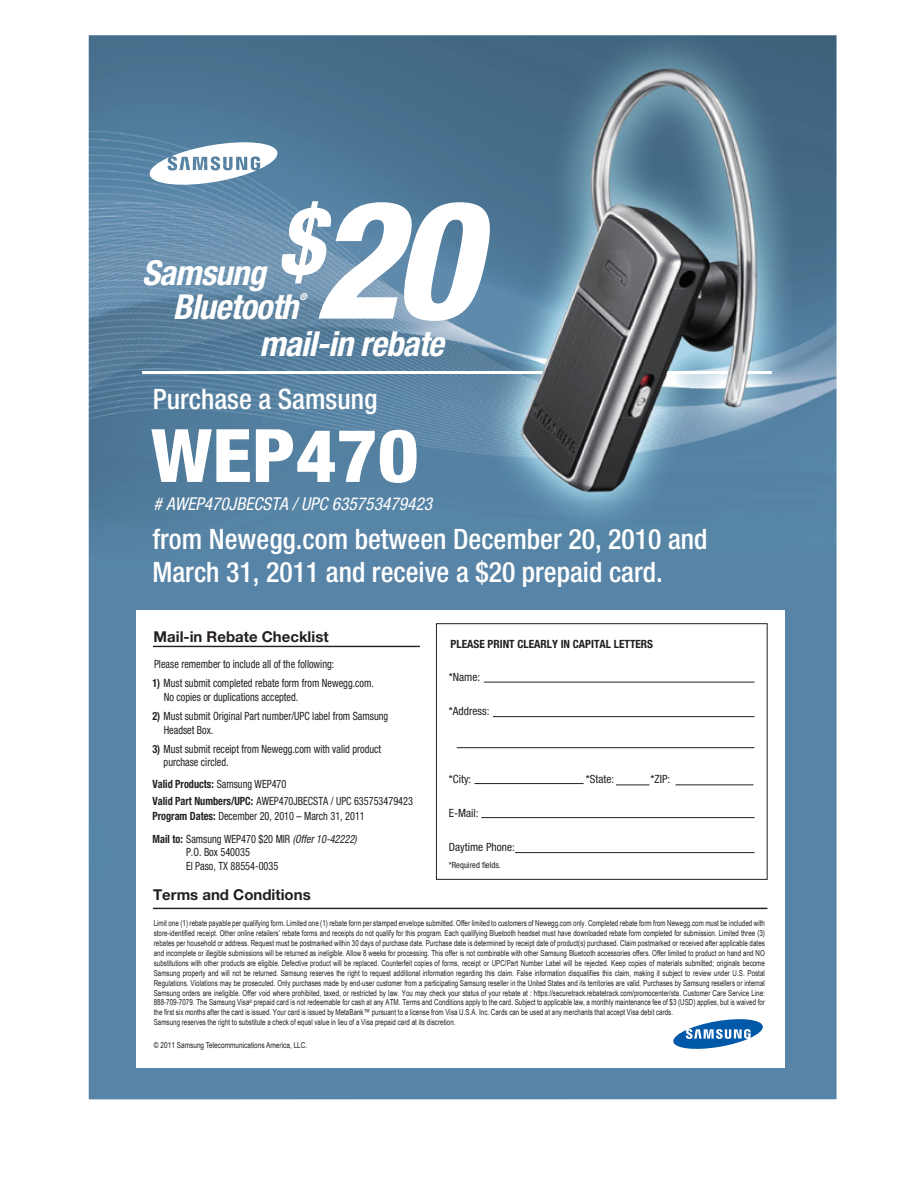
<style>
.page{position:relative;width:918px;height:1188px;background:#fff}
.page>*{position:absolute;margin:0;border:0;box-sizing:border-box;transform-origin:0 0}
.t1{font:italic 800 condensed 164.4px "Helvetica Neue LT Std";color:#fff}
.t2{font:italic 700 condensed 93.6px "Helvetica Neue LT Std";color:#fff}
.t3{font:800 condensed 73.65px "Helvetica Neue LT Std";color:#fff;scale:1.07 1}
.t4{font:italic 700 condensed 34.5px/33.6px "Helvetica Neue LT Std";letter-spacing:-.02em;color:#fff}
.t5{font:500 condensed 28.2px/33.2px "Helvetica Neue LT Std";color:#fff}
.t6{font:italic condensed 17.7px "Helvetica Neue LT Std";color:#fff}
.t7{font:700 15px "Helvetica Neue LT Std";color:#231f20}
.t8{font:condensed 11.4px/13.6px "Helvetica Neue LT Std";color:#231f20;scale:.9 1}
.t9{font:condensed 11.4px "Helvetica Neue LT Std";color:#231f20}
.t10{font:700 condensed 11.4px "Helvetica Neue LT Std";color:#231f20}
.t11{font:italic 700 condensed 9.6px "Helvetica Neue LT Std";color:#fff}
.t12{font:condensed 8.55px "Helvetica Neue LT Std";color:#231f20}
.t13{font:8.25px/9.9px "Arial Narrow";letter-spacing:.005em;color:#231f20;scale:.92 1}
.t14{font:8.25px "Arial Narrow";letter-spacing:.005em;color:#231f20;scale:.96 1}
.s1{font-weight:700}
.s2{font-style:italic}
</style>
<div class="page">
<img style="left:89px;top:35px;width:748px;height:1064px">
<svg style="left:149px;top:139px;width:129px;height:49px"></svg>
<div style="left:136px;top:610px;width:649px;height:458px;background:#fff"></div>
<hr style="left:153px;top:646px;width:267px;height:1px;background:#231f20">
<hr style="left:153px;top:908px;width:614px;height:1px;background:#231f20">
<hr style="left:484px;top:682px;width:270px;height:1px;background:#231f20">
<hr style="left:493px;top:716px;width:261px;height:1px;background:#231f20">
<hr style="left:457px;top:747px;width:297px;height:1px;background:#231f20">
<hr style="left:474px;top:783px;width:110px;height:1px;background:#231f20">
<hr style="left:616px;top:785px;width:33px;height:1px;background:#231f20">
<hr style="left:676px;top:785px;width:77px;height:1px;background:#231f20">
<hr style="left:481px;top:817px;width:273px;height:1px;background:#231f20">
<hr style="left:515px;top:852px;width:239px;height:1px;background:#231f20">
<div style="left:436px;top:623px;width:332px;height:257px;border:1px solid #231f20"></div>
<hr style="left:142px;top:371px;width:630px;height:3px;background:#fff">
<svg style="left:673px;top:1019px;width:90px;height:30px"></svg>
<h2 class="t2" style="left:278px;top:184px;width:46px">$</h2>
<h1 class="t1" style="left:313px;top:158px;width:166px">20</h1>
<h3 class="t4" style="left:173px;top:256px;width:127px;text-indent:-31px">Samsung<br>Bluetooth</h3>
<p class="t11" style="left:300px;top:291px;width:9px">®</p>
<h3 class="t4" style="left:259px;top:327px;width:186px">mail-in rebate</h3>
<h3 class="t5" style="left:153px;top:382px;width:226px">Purchase a Samsung</h3>
<h3 class="t3" style="left:151px;top:410px;width:252px">WEP470</h3>
<h3 class="t6" style="left:154px;top:493px;width:280px"># AWEP470JBECSTA / UPC 635753479423</h3>
<h3 class="t5" style="left:153px;top:522px;width:556px">from Newegg.com between December 20, 2010 and<br>March 31, 2011 and receive a $20 prepaid card.</h3>
<h3 class="t7" style="left:154px;top:627px;width:177px">Mail-in Rebate Checklist</h3>
<h3 class="t8" style="left:154px;top:657px;width:202px">Please remember to include all of the following:</h3>
<h3 class="t8" style="left:164px;top:676px;width:235px;text-indent:-11px"><span class="s1">1)</span> Must submit completed rebate form from Newegg.com.<br>No copies or duplications accepted.</h3>
<h3 class="t8" style="left:164px;top:709px;width:251px;text-indent:-11px"><span class="s1">2)</span> Must submit Original Part number/UPC label from Samsung<br>Headset Box.</h3>
<h3 class="t8" style="left:164px;top:742px;width:243px;line-height:13.2px;text-indent:-11px"><span class="s1">3)</span> Must submit receipt from Newegg.com with valid product purchase circled.</h3>
<h3 class="t8" style="left:153px;top:775px;width:291px;line-height:16.6px"><span class="s1">Valid Products:</span> Samsung WEP470<br><span class="s1">Valid Part Numbers/UPC:</span> AWEP470JBECSTA / UPC 635753479423</h3>
<h3 class="t8" style="left:153px;top:804px;width:237px;line-height:22.8px"><span class="s1">Program Dates:</span> December 20, 2010 – March 31, 2011<br><span class="s1">Mail to:</span> Samsung WEP470 $20 MIR <span class="s2">(Offer 10-42222)</span></h3>
<h3 class="t8" style="left:186px;top:845px;width:104px">P.O. Box 540035<br>El Paso, TX 88554-0035</h3>
<h3 class="t7" style="left:153px;top:885px;width:159px">Terms and Conditions</h3>
<h3 class="t10" style="left:451px;top:637px;width:204px">PLEASE PRINT CLEARLY IN CAPITAL LETTERS</h3>
<h3 class="t9" style="left:449px;top:671px;width:33px">*Name:</h3>
<h3 class="t9" style="left:449px;top:704px;width:42px">*Address:</h3>
<h3 class="t9" style="left:449px;top:772px;width:24px">*City:</h3>
<h3 class="t9" style="left:586px;top:772px;width:30px">*State:</h3>
<h3 class="t9" style="left:651px;top:772px;width:21px">*ZIP:</h3>
<h3 class="t9" style="left:449px;top:806px;width:31px">E-Mail:</h3>
<h3 class="t9" style="left:449px;top:840px;width:67px">Daytime Phone:</h3>
<p class="t12" style="left:449px;top:860px;width:54px">*Required fields.</p>
<p class="t13" style="left:154px;top:918px;width:666px">Limit one (1) rebate payable per qualifying form. Limited one (1) rebate form per stamped envelope submitted. Offer limited to customers of Newegg.com only. Completed rebate form from Newegg.com must be included with store-identified receipt. Other online retailers’ rebate forms and receipts do not qualify for this program. Each qualifying Bluetooth headset must have downloaded rebate form completed for submission. Limited three (3) rebates per household or address. Request must be postmarked within 30 days of purchase date. Purchase date is determined by receipt date of product(s) purchased. Claim postmarked or received after applicable dates and incomplete or illegible submissions will be returned as ineligible. Allow 8 weeks for processing. This offer is not combinable with other Samsung Bluetooth accessories offers. Offer limited to product on hand and NO substitutions with other products are eligible. Defective product will be replaced. Counterfeit copies of forms, receipt or UPC/Part Number Label will be rejected. Keep copies of materials submitted; originals become Samsung property and will not be returned. Samsung reserves the right to request additional information regarding this claim. False information disqualifies this claim, making it subject to review under U.S. Postal Regulations. Violations may be prosecuted. Only purchases made by end-user customer from a participating Samsung reseller in the United States and its territories are valid. Purchases by Samsung resellers or internal Samsung orders are ineligible. Offer void where prohibited, taxed, or restricted by law. You may check your status of your rebate at : https://securetrack.rebatetrack.com/promocenter/sta. Customer Care Service Line:<br>888-709-7079. The Samsung Visa<sup>®</sup> prepaid card is not redeemable for cash at any ATM. Terms and Conditions apply to the card. Subject to applicable law, a monthly maintenance fee of $3 (USD) applies, but is waived for the first six months after the card is issued. Your card is issued by MetaBank™ pursuant to a license from Visa U.S.A. Inc. Cards can be used at any merchants that accept Visa debit cards.<br>Samsung reserves the right to substitute a check of equal value in lieu of a Visa prepaid card at its discretion.</p>
<p class="t14" style="left:154px;top:1039px;width:161px">© 2011 Samsung Telecommunications America, LLC.</p>
</div>
